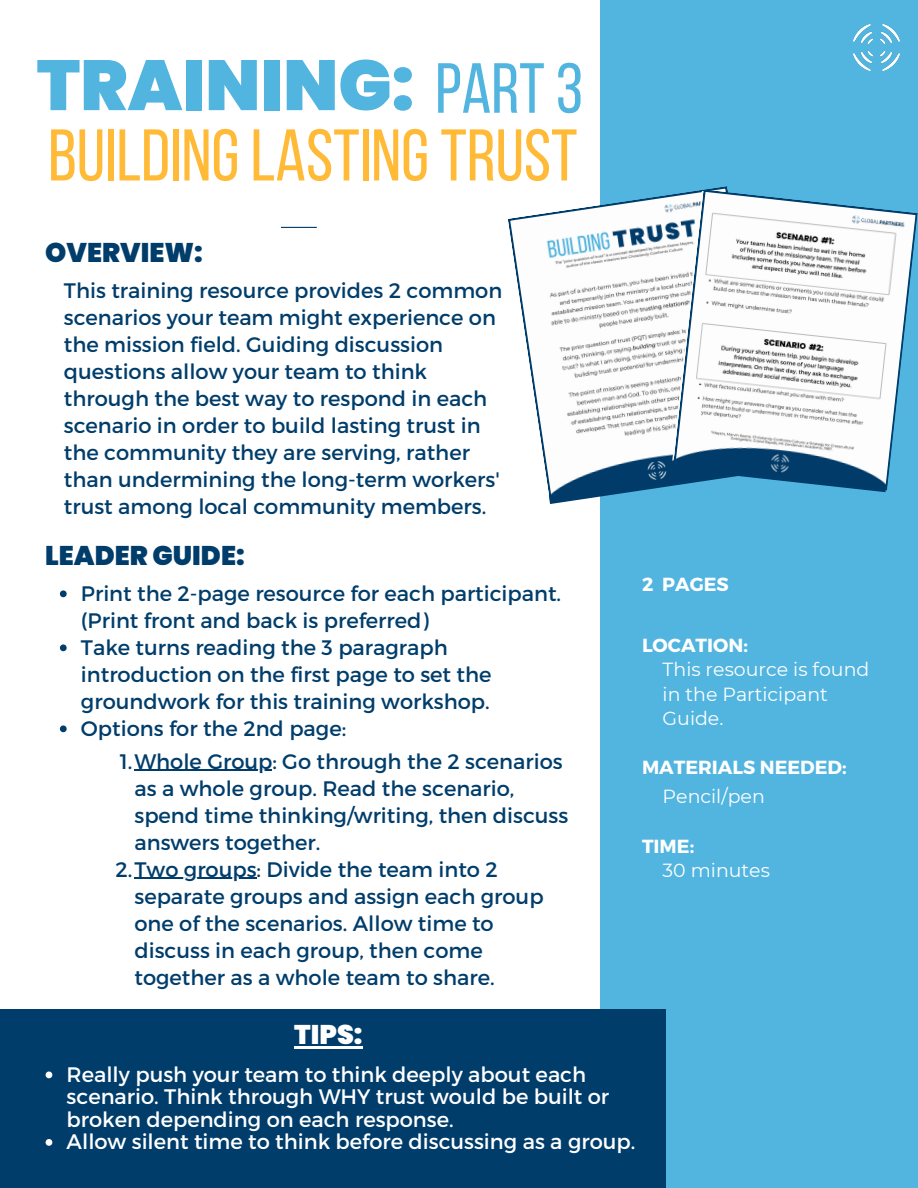
<style>
.page{position:relative;width:918px;height:1188px;background:#fff}
.page>*{position:absolute;margin:0;border:0;box-sizing:border-box;transform-origin:0 0}
.t1{font:73.05px "Bebas Neue";color:#ffba38}
.t2{font:900 70.8px "Poppins";color:#51b5e0}
.t3{font:900 27px "Poppins";color:#003d6b}
.t4{font:900 27px "Poppins";color:#fff}
.t5{font:21px/27px "Montserrat";color:#003d6b}
.t6{font:21px/22.5px "Montserrat";color:#fff}
.t7{font:18.9px/24.6px "Montserrat";color:#fff}
.t8{font:700 18.9px "Montserrat";color:#fff}
.s1{font-family:"Bebas Neue";font-weight:400}
</style>
<div class="page">
<div style="left:600px;top:0;width:318px;height:1188px;background:#51b5e0"></div>
<img style="left:854px;top:25px;width:46px;height:46px">
<hr style="left:281px;top:227px;width:36px;height:1px;background:#003d6b">
<div style="left:0;top:1009px;width:666px;height:179px;background:#003d6b"></div>
<hr style="left:294px;top:1046px;width:69px;height:2px;background:#fff">
<svg style="left:46px;top:1072px;width:6px;height:6px"></svg>
<svg style="left:46px;top:1139px;width:6px;height:7px"></svg>
<svg style="left:508px;top:186px;width:220px;height:317px"></svg>
<svg style="left:673px;top:189px;width:245px;height:302px;background:#c4d6e0"></svg>
<svg style="left:60px;top:590px;width:7px;height:7px"></svg>
<svg style="left:60px;top:644px;width:7px;height:7px"></svg>
<svg style="left:60px;top:725px;width:7px;height:7px"></svg>
<hr style="left:134px;top:770px;width:138px;height:1px;background:#003d6b">
<hr style="left:134px;top:878px;width:123px;height:1px;background:#003d6b">
<h2 class="t2" style="left:37px;top:36px;width:548px">TRAINING: <span class="s1">part3</span></h2>
<h1 class="t1" style="left:48px;top:126px;width:531px">BUILDINGLASTINGTRUST</h1>
<p class="t3" style="left:45px;top:234px;width:159px">OVERVIEW:</p>
<p class="t5" style="left:64px;top:276px;width:440px">This training resource provides 2 common scenarios your team might experience on the mission field. Guiding discussion questions allow your team to think through the best way to respond in each scenario in order to build lasting trust in the community they are serving, rather than undermining the long-term workers' trust among local community members.</p>
<p class="t3" style="left:45px;top:537px;width:201px">LEADER GUIDE:</p>
<p class="t5" style="left:81px;top:579px;width:482px">Print the 2-page resource for each participant. (Print front and back is preferred)<br>Take turns reading the 3 paragraph introduction on the first page to set the groundwork for this training workshop.<br>Options for the 2nd page:</p>
<p class="t5" style="left:120px;top:747px;width:445px">1.Whole Group: Go through the 2 scenarios</p>
<p class="t5" style="left:134px;top:774px;width:381px">as a whole group. Read the scenario,</p>
<p class="t5" style="left:134px;top:801px;width:435px">spend time thinking/writing, then discuss</p>
<p class="t5" style="left:134px;top:828px;width:187px">answers together.</p>
<p class="t5" style="left:115px;top:855px;width:384px">2.Two groups: Divide the team into 2</p>
<p class="t5" style="left:134px;top:882px;width:411px">separate groups and assign each group</p>
<p class="t5" style="left:134px;top:909px;width:361px">one of the scenarios. Allow time to</p>
<p class="t5" style="left:134px;top:936px;width:350px">discuss in each group, then come</p>
<p class="t5" style="left:134px;top:963px;width:362px">together as a whole team to share.</p>
<p class="t8" style="left:642px;top:572px;width:88px">2 PAGES</p>
<p class="t8" style="left:642px;top:633px;width:107px">LOCATION:</p>
<p class="t7" style="left:663px;top:657px;width:208px">This resource is found in the Participant<br>Guide.</p>
<p class="t8" style="left:642px;top:755px;width:206px">MATERIALS NEEDED:</p>
<p class="t7" style="left:663px;top:784px;width:104px">Pencil/pen</p>
<p class="t8" style="left:642px;top:834px;width:54px">TIME:</p>
<p class="t7" style="left:663px;top:858px;width:109px">30 minutes</p>
<p class="t4" style="left:294px;top:1016px;width:70px">TIPS:</p>
<p class="t6" style="left:67px;top:1062px;width:570px">Really push your team to think deeply about each scenario. Think through WHY trust would be built or broken depending on each response.<br>Allow silent time to think before discussing as a group.</p>
</div>
